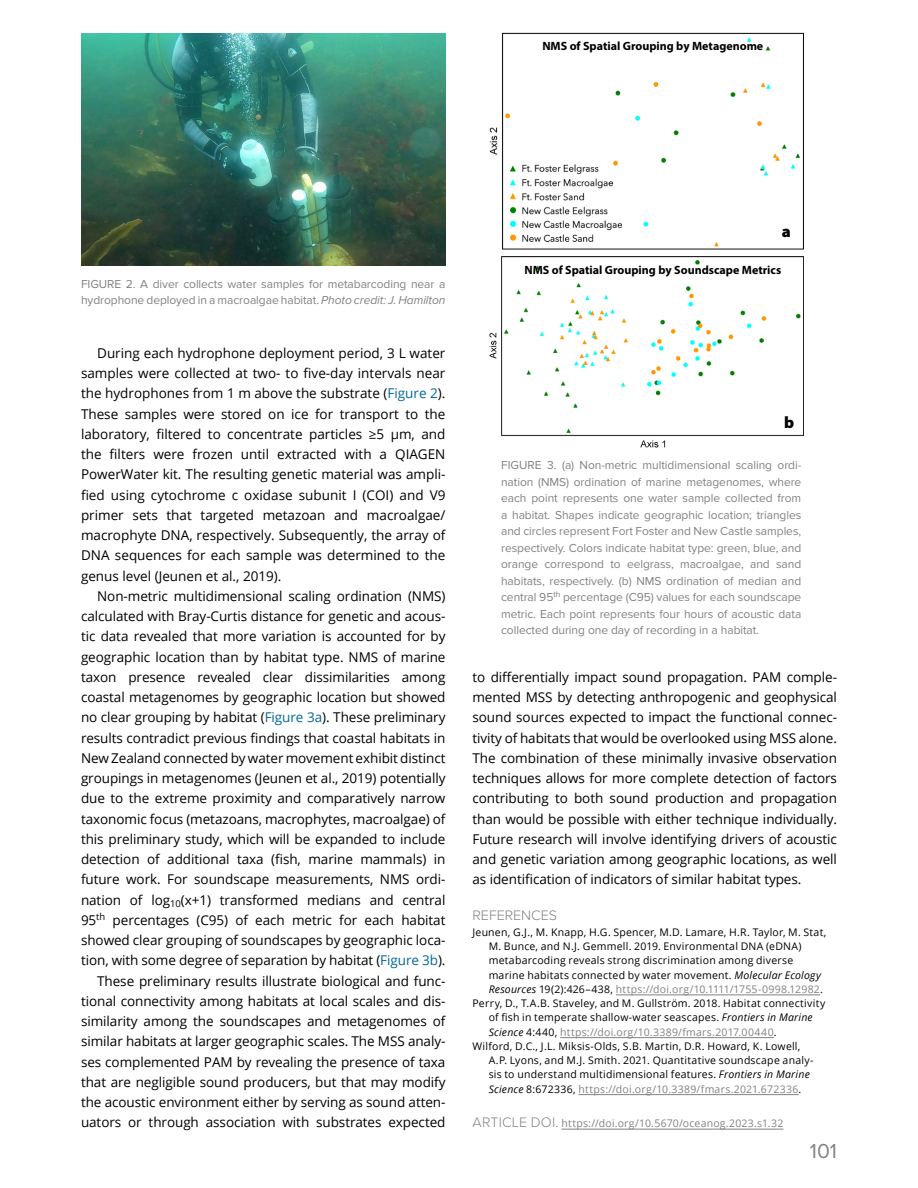
<style>
.page{position:relative;width:918px;height:1188px;background:#fff}
.page>*{position:absolute;margin:0;border:0;box-sizing:border-box;transform-origin:0 0}
.t1{font:21px "Proxima Nova";color:#808285}
.t2{font:900 16.5px "Myriad Pro";color:#000}
.t3{font:300 14.25px "Proxima Nova";color:#808285}
.t4{font:13.5px/20.2px "Open Sans";letter-spacing:-.005em;color:#000;text-align:justify}
.t5{font:12px/16.5px "Proxima Nova";letter-spacing:-.005em;color:#808285}
.t6{font:700 12px "Myriad Pro";color:#000}
.t7{font:10.5px "Open Sans";letter-spacing:.02em;color:#000}
.t8{font:10.5px "Open Sans";letter-spacing:.02em;color:#808285}
.s1{font-style:italic}
.s2{color:#00689e}
.s3{font-style:italic;color:#000}
.s4{color:#000}
.s5{font-family:"Proxima Nova";font-weight:300;font-size:14.25px}
</style>
<div class="page">
<hr style="left:616px;top:995px;width:204px;height:1px;background:#808285">
<hr style="left:560px;top:1037px;width:214px;height:1px;background:#808285">
<hr style="left:579px;top:1094px;width:220px;height:1px;background:#808285">
<hr style="left:561px;top:1129px;width:222px;height:1px;background:#808285">
<img style="left:81px;top:33px;width:365px;height:232px">
<img style="left:489px;top:32px;width:315px;height:218px">
<img style="left:489px;top:256px;width:315px;height:192px">
<img style="left:509px;top:158px;width:115px;height:86px">
<p class="t6" style="left:542px;top:38px;width:222px">NMS of Spatial Grouping by Metagenome</p>
<p class="t5" style="left:81px;top:276px;width:366px">FIGURE 2. A diver collects water samples for metabarcoding near a hydrophone deployed in a macroalgae habitat. <span class="s1">Photo credit: J. Hamilton</span></p>
<p class="t4" style="left:81px;top:342px;width:366px;text-indent:16px">During each hydrophone deployment period, 3 L water samples were collected at two- to five-day intervals near the hydrophones from 1 m above the substrate (<span class="s2">Figure 2</span>).<br>These samples were stored on ice for transport to the laboratory, filtered to concentrate particles ≥5 µm, and the filters were frozen until extracted with a QIAGEN PowerWater kit. The resulting genetic material was ampli&shy;fied using cytochrome c oxidase subunit I (COI) and V9 primer sets that targeted metazoan and macroalgae/ macrophyte DNA, respectively. Subsequently, the array of DNA sequences for each sample was determined to the genus level (Jeunen et al., 2019).</p>
<p class="t4" style="left:81px;top:585px;width:366px;text-align:right">Non-metric multidimensional scaling ordination (NMS) calculated with Bray-Curtis distance for genetic and acous&shy;tic data revealed that more variation is accounted for by geographic location than by habitat type. NMS of marine taxon presence revealed clear dissimilarities among coastal metagenomes by geographic location but showed no clear grouping by habitat (<span class="s2">Figure 3a</span>). These preliminary results contradict previous findings that coastal habitats in New Zealand connected by water movement exhibit distinct groupings in metagenomes (Jeunen et al., 2019) potentially due to the extreme proximity and comparatively narrow taxonomic focus (metazoans, macrophytes, macroalgae) of this preliminary study, which will be expanded to include detection of additional taxa (fish, marine mammals) in future work. For soundscape measurements, NMS ordi&shy;nation of log<sub>10</sub>(x+1) transformed medians and central 95<sup>th</sup> percentages (C95) of each metric for each habitat showed clear grouping of soundscapes by geographic loca&shy;tion, with some degree of separation by habitat (<span class="s2">Figure 3b</span>).<br>These preliminary results illustrate biological and func&shy;tional connectivity among habitats at local scales and dis&shy;similarity among the soundscapes and metagenomes of similar habitats at larger geographic scales. The MSS analy&shy;ses complemented PAM by revealing the presence of taxa that are negligible sound producers, but that may modify the acoustic environment either by serving as sound atten&shy;uators or through association with substrates expected</p>
<p class="t2" style="left:782px;top:221px;width:11px">a</p>
<p class="t6" style="left:524px;top:262px;width:258px">NMS of Spatial Grouping by Soundscape Metrics</p>
<p class="t2" style="left:784px;top:411px;width:12px">b</p>
<p class="t5" style="left:501px;top:457px;width:302px;text-align:justify">FIGURE 3. (a) Non-metric multidimensional scaling ordi&shy;nation (NMS) ordination of marine metagenomes, where each point represents one water sample collected from a habitat. Shapes indicate geographic location; triangles and circles represent Fort Foster and New Castle samples, respectively. Colors indicate habitat type: green, blue, and orange correspond to eelgrass, macroalgae, and sand habitats, respectively. (b) NMS ordination of median and central 95<sup>th</sup> percentage (C95) values for each soundscape metric. Each point represents four hours of acoustic data collected during one day of recording in a habitat.</p>
<p class="t4" style="left:472px;top:666px;width:366px">to differentially impact sound propagation. PAM comple&shy;mented MSS by detecting anthropogenic and geophysical sound sources expected to impact the functional connec&shy;tivity of habitats that would be overlooked using MSS alone.<br>The combination of these minimally invasive observation techniques allows for more complete detection of factors contributing to both sound production and propagation than would be possible with either technique individually.<br>Future research will involve identifying drivers of acoustic and genetic variation among geographic locations, as well as identification of indicators of similar habitat types.</p>
<p class="t3" style="left:472px;top:905px;width:86px">REFERENCES</p>
<p class="t7" style="left:472px;top:925px;width:355px">Jeunen, G.J., M. Knapp, H.G. Spencer, M.D. Lamare, H.R. Taylor, M. Stat,</p>
<p class="t7" style="left:489px;top:939px;width:314px">M. Bunce, and N.J. Gemmell. 2019. Environmental DNA (eDNA)</p>
<p class="t7" style="left:489px;top:953px;width:306px">metabarcoding reveals strong discrimination among diverse</p>
<p class="t7" style="left:489px;top:968px;width:334px">marine habitats connected by water movement. <span class="s1">Molecular Ecology</span></p>
<p class="t8" style="left:489px;top:982px;width:336px"><span class="s3">Resources</span> <span class="s4">19(2):426–438,</span> https://doi.org/10.1111/1755-0998.12982<span class="s4">.</span></p>
<p class="t7" style="left:472px;top:996px;width:355px">Perry, D., T.A.B. Staveley, and M. Gullström. 2018. Habitat connectivity</p>
<p class="t7" style="left:489px;top:1010px;width:326px">of fish in temperate shallow-water seascapes. <span class="s1">Frontiers in Marine</span></p>
<p class="t8" style="left:489px;top:1025px;width:290px"><span class="s3">Science</span> <span class="s4">4:440,</span> https://doi.org/10.3389/fmars.2017.00440<span class="s4">.</span></p>
<p class="t7" style="left:472px;top:1039px;width:329px">Wilford, D.C., J.L. Miksis-Olds, S.B. Martin, D.R. Howard, K. Lowell,</p>
<p class="t7" style="left:489px;top:1053px;width:326px">A.P. Lyons, and M.J. Smith. 2021. Quantitative soundscape analy-</p>
<p class="t7" style="left:489px;top:1067px;width:323px">sis to understand multidimensional features. <span class="s1">Frontiers in Marine</span></p>
<p class="t8" style="left:489px;top:1082px;width:314px"><span class="s3">Science</span> <span class="s4">8:672336,</span> https://doi.org/10.3389/fmars.2021.672336<span class="s4">.</span></p>
<p class="t8" style="left:472px;top:1116px;width:312px"><span class="s5">ARTICLE DOI.</span> https://doi.org/10.5670/oceanog.2023.s1.32</p>
<h1 class="t1" style="left:810px;top:1139px;width:29px">101</h1>
</div>
